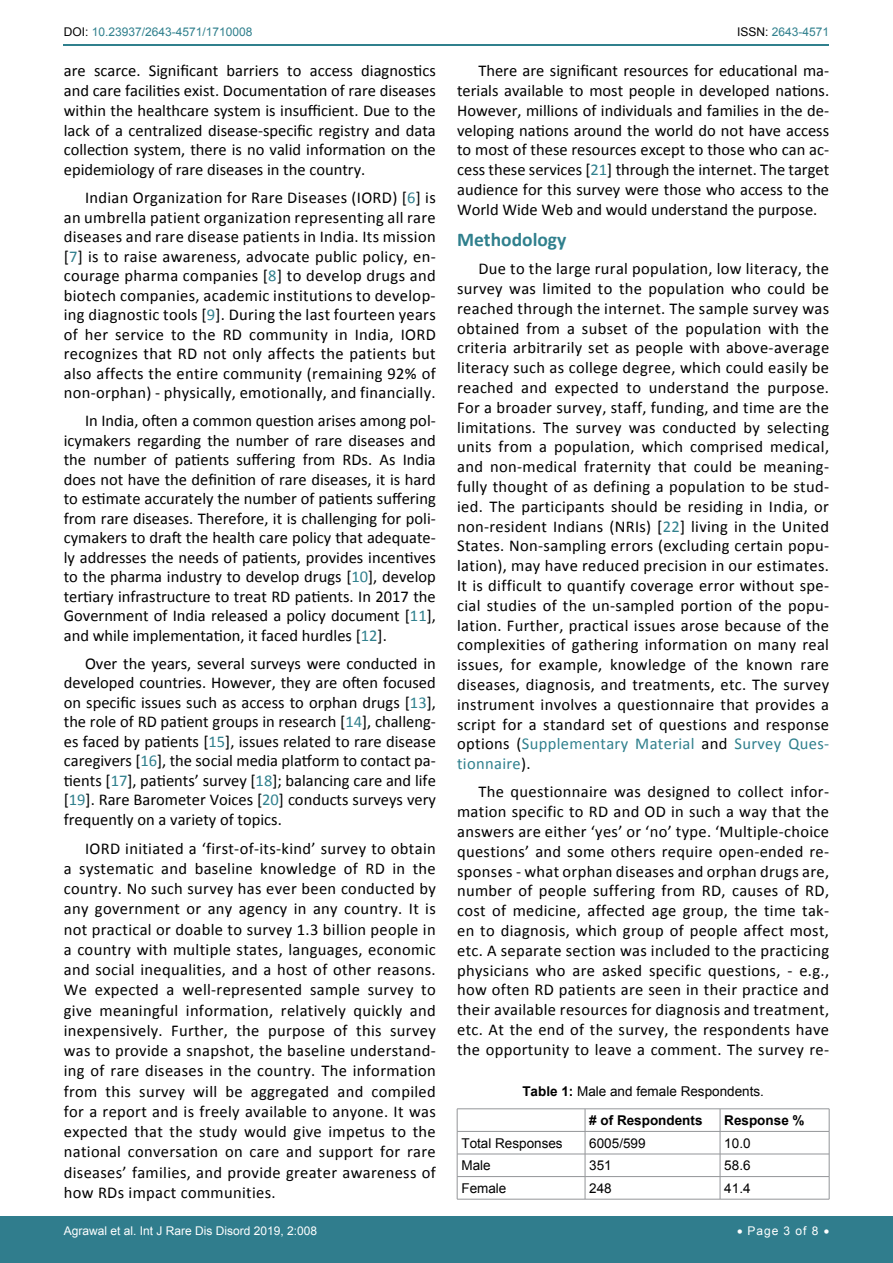
<style>
.page{position:relative;width:893px;height:1263px;background:#fff}
.page>*{position:absolute;margin:0;border:0;box-sizing:border-box;transform-origin:0 0}
.t1{font:700 19.5px "Calibri";color:#30808d}
.t2{font:16.5px/19.8px "Calibri";letter-spacing:.01em;color:#000;text-align:justify}
.t3{font:13.5px/29px "Arial";color:#000;text-align:center}
.t4{font:700 13.5px "Arial";color:#000}
.t5{font:12px "Arial";color:#fff}
.t6{font:12px "Arial";color:#30808d}
.s1{color:#000}
.s2{color:#30808d}
.s3{font-weight:700}
</style>
<div class="page">
<hr style="left:64px;top:44px;width:765px;height:2px;background:#30808d">
<div style="left:0;top:1217px;width:893px;height:46px;background:#307d8d"></div>
<hr style="left:457px;top:1108px;width:128px;height:1px;background:#939598">
<hr style="left:585px;top:1108px;width:135px;height:1px;background:#939598">
<hr style="left:720px;top:1108px;width:109px;height:1px;background:#939598">
<hr style="left:457px;top:1131px;width:128px;height:1px;background:#939598">
<hr style="left:585px;top:1131px;width:135px;height:1px;background:#939598">
<hr style="left:720px;top:1131px;width:109px;height:1px;background:#939598">
<hr style="left:457px;top:1154px;width:128px;height:1px;background:#939598">
<hr style="left:585px;top:1154px;width:135px;height:1px;background:#939598">
<hr style="left:720px;top:1154px;width:109px;height:1px;background:#939598">
<hr style="left:457px;top:1176px;width:128px;height:1px;background:#939598">
<svg style="left:457px;top:1109px;width:1px;height:90px"></svg>
<hr style="left:585px;top:1176px;width:135px;height:1px;background:#939598">
<svg style="left:585px;top:1109px;width:1px;height:90px"></svg>
<hr style="left:720px;top:1176px;width:109px;height:1px;background:#939598">
<svg style="left:720px;top:1109px;width:1px;height:90px"></svg>
<svg style="left:829px;top:1109px;width:1px;height:90px"></svg>
<hr style="left:457px;top:1199px;width:128px;height:1px;background:#939598">
<hr style="left:585px;top:1199px;width:135px;height:1px;background:#939598">
<hr style="left:720px;top:1199px;width:109px;height:1px;background:#939598">
<p class="t6" style="left:64px;top:24px;width:190px"><span class="s1">DOI:</span> 10.23937/2643-4571/1710008</p>
<p class="t6" style="left:737px;top:24px;width:94px"><span class="s1">ISSN:</span> 2643-4571</p>
<p class="t2" style="left:64px;top:61px;width:374px">are scarce. Significant barriers to access diagnostics and care facilities exist. Documentation of rare diseases within the healthcare system is insufficient. Due to the lack of a centralized disease-specific registry and data collection system, there is no valid information on the epidemiology of rare diseases in the country.</p>
<p class="t2" style="left:64px;top:188px;width:374px;text-indent:21px">Indian Organization for Rare Diseases (IORD) [<span class="s2">6</span>] is an umbrella patient organization representing all rare diseases and rare disease patients in India. Its mission [<span class="s2">7</span>] is to raise awareness, advocate public policy, en&shy;courage pharma companies [<span class="s2">8</span>] to develop drugs and biotech companies, academic institutions to develop&shy;ing diagnostic tools [<span class="s2">9</span>]. During the last fourteen years of her service to the RD community in India, IORD recognizes that RD not only affects the patients but also affects the entire community (remaining 92% of non-orphan) - physically, emotionally, and financially.</p>
<p class="t2" style="left:64px;top:411px;width:374px;text-indent:21px">In India, often a common question arises among pol&shy;icymakers regarding the number of rare diseases and the number of patients suffering from RDs. As India does not have the definition of rare diseases, it is hard to estimate accurately the number of patients suffering from rare diseases. Therefore, it is challenging for poli&shy;cymakers to draft the health care policy that adequate&shy;ly addresses the needs of patients, provides incentives to the pharma industry to develop drugs [<span class="s2">10</span>], develop tertiary infrastructure to treat RD patients. In 2017 the Government of India released a policy document [<span class="s2">11</span>], and while implementation, it faced hurdles [<span class="s2">12</span>].</p>
<p class="t2" style="left:64px;top:654px;width:374px;text-indent:21px">Over the years, several surveys were conducted in developed countries. However, they are often focused on specific issues such as access to orphan drugs [<span class="s2">13</span>], the role of RD patient groups in research [<span class="s2">14</span>], challeng&shy;es faced by patients [<span class="s2">15</span>], issues related to rare disease caregivers [<span class="s2">16</span>], the social media platform to contact pa&shy;tients [<span class="s2">17</span>], patients’ survey [<span class="s2">18</span>]; balancing care and life [<span class="s2">19</span>]. Rare Barometer Voices [<span class="s2">20</span>] conducts surveys very frequently on a variety of topics.</p>
<p class="t2" style="left:64px;top:838px;width:374px;line-height:20.2px;text-indent:21px">IORD initiated a ‘first-of-its-kind’ survey to obtain a systematic and baseline knowledge of RD in the country. No such survey has ever been conducted by any government or any agency in any country. It is not practical or doable to survey 1.3 billion people in a country with multiple states, languages, economic and social inequalities, and a host of other reasons.<br>We expected a well-represented sample survey to give meaningful information, relatively quickly and inexpensively. Further, the purpose of this survey was to provide a snapshot, the baseline understand&shy;ing of rare diseases in the country. The information from this survey will be aggregated and compiled for a report and is freely available to anyone. It was expected that the study would give impetus to the national conversation on care and support for rare diseases’ families, and provide greater awareness of how RDs impact communities.</p>
<p class="t2" style="left:457px;top:61px;width:374px;text-indent:21px">There are significant resources for educational ma&shy;terials available to most people in developed nations.<br>However, millions of individuals and families in the de&shy;veloping nations around the world do not have access to most of these resources except to those who can ac&shy;cess these services [<span class="s2">21</span>] through the internet. The target audience for this survey were those who access to the World Wide Web and would understand the purpose.</p>
<p class="t1" style="left:457px;top:227px;width:111px">Methodology</p>
<p class="t2" style="left:457px;top:259px;width:374px;text-indent:21px">Due to the large rural population, low literacy, the survey was limited to the population who could be reached through the internet. The sample survey was obtained from a subset of the population with the criteria arbitrarily set as people with above-average literacy such as college degree, which could easily be reached and expected to understand the purpose.<br>For a broader survey, staff, funding, and time are the limitations. The survey was conducted by selecting units from a population, which comprised medical, and non-medical fraternity that could be meaning&shy;fully thought of as defining a population to be stud&shy;ied. The participants should be residing in India, or non-resident Indians (NRIs) [<span class="s2">22</span>] living in the United States. Non-sampling errors (excluding certain popu&shy;lation), may have reduced precision in our estimates.<br>It is difficult to quantify coverage error without spe&shy;cial studies of the un-sampled portion of the popu&shy;lation. Further, practical issues arose because of the complexities of gathering information on many real issues, for example, knowledge of the known rare diseases, diagnosis, and treatments, etc. The survey instrument involves a questionnaire that provides a script for a standard set of questions and response options (<span class="s2">Supplementary Material</span> and <span class="s2">Survey Ques&shy;tionnaire</span>).</p>
<p class="t2" style="left:457px;top:782px;width:374px;text-indent:21px">The questionnaire was designed to collect infor&shy;mation specific to RD and OD in such a way that the answers are either ‘yes’ or ‘no’ type. ‘Multiple-choice questions’ and some others require open-ended re&shy;sponses - what orphan diseases and orphan drugs are, number of people suffering from RD, causes of RD, cost of medicine, affected age group, the time tak&shy;en to diagnosis, which group of people affect most, etc. A separate section was included to the practicing physicians who are asked specific questions, - e.g., how often RD patients are seen in their practice and their available resources for diagnosis and treatment, etc. At the end of the survey, the respondents have the opportunity to leave a comment. The survey re-</p>
<p class="t3" style="left:522px;top:1077px;width:243px"><span class="s3">Table 1:</span> Male and female Respondents. <span class="s3"># of Respondents</span></p>
<p class="t4" style="left:724px;top:1111px;width:82px">Response %</p>
<p class="t3" style="left:461px;top:1128px;width:103px">Total Responses</p>
<p class="t3" style="left:589px;top:1128px;width:58px">6005/599</p>
<p class="t3" style="left:724px;top:1128px;width:28px">10.0</p>
<p class="t3" style="left:461px;top:1151px;width:31px">Male</p>
<p class="t3" style="left:589px;top:1151px;width:24px">351</p>
<p class="t3" style="left:724px;top:1151px;width:28px">58.6</p>
<p class="t3" style="left:461px;top:1174px;width:47px">Female</p>
<p class="t3" style="left:589px;top:1174px;width:24px">248</p>
<p class="t3" style="left:724px;top:1174px;width:28px">41.4</p>
<p class="t5" style="left:64px;top:1223px;width:255px">Agrawal et al. Int J Rare Dis Disord 2019, 2:008</p>
<p class="t5" style="left:737px;top:1223px;width:94px">• Page 3 of 8 •</p>
</div>
